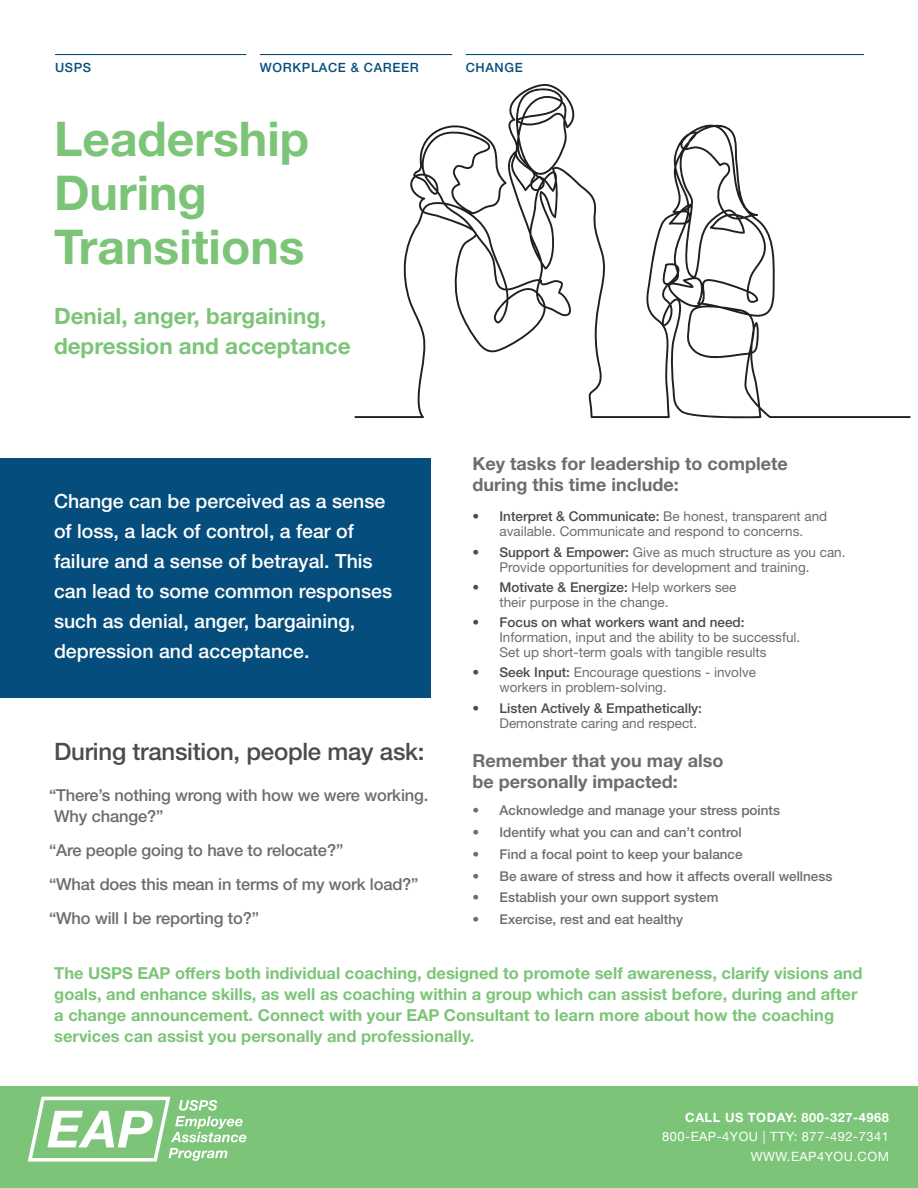
<style>
.page{position:relative;width:918px;height:1188px;background:#fff}
.page>*{position:absolute;margin:0;border:0;box-sizing:border-box;transform-origin:0 0}
.t1{font:700 48px/54.2px "Helvetica Neue LT Std";color:#7cc578}
.t2{font:500 24px "Helvetica Neue LT Std";letter-spacing:-.01em;color:#4a4b4b}
.t3{font:700 22.5px/30px "Helvetica Neue LT Std";color:#7cc578}
.t4{font:500 19.5px/30px "Helvetica Neue LT Std";color:#fff}
.t5{font:700 18px/21px "Helvetica Neue LT Std";color:#6c6d70}
.t6{font:700 16.5px/21px "Helvetica Neue LT Std";color:#7cc578}
.t7{font:500 16.5px/33.8px "Helvetica Neue LT Std";letter-spacing:-.01em;color:#6c6d70}
.t8{font:13.5px/15px "Helvetica Neue LT Std";color:#6c6d70}
.t9{font:500 13.5px "Helvetica Neue LT Std";color:#6c6d70}
.t10{font:500 13.5px "Helvetica Neue LT Std";color:#4a4b4b}
.t11{font:12.9px/19px "Helvetica Neue LT Std";letter-spacing:.04em;color:#fff;text-align:right}
.t12{font:700 12.9px "Helvetica Neue LT Std";letter-spacing:.04em;color:#fff}
.t13{font:500 12.75px "Helvetica Neue LT Std";letter-spacing:.05em;color:#044d7c}
.s1{font-weight:500;color:#4a4b4b}
</style>
<div class="page">
<div style="left:0;top:1087px;width:918px;height:101px;background:#7cc578"></div>
<svg style="left:28px;top:1097px;width:218px;height:65px"></svg>
<div style="left:0;top:458px;width:431px;height:240px;background:#044d7c"></div>
<svg style="left:354px;top:83px;width:557px;height:335px"></svg>
<hr style="left:55px;top:54px;width:191px;height:1px;background:#044d7c">
<hr style="left:260px;top:54px;width:192px;height:1px;background:#044d7c">
<hr style="left:466px;top:54px;width:398px;height:1px;background:#044d7c">
<p class="t13" style="left:55px;top:60px;width:38px">USPS</p>
<p class="t13" style="left:260px;top:60px;width:160px">WORKPLACE &amp; CAREER</p>
<p class="t13" style="left:466px;top:60px;width:59px">CHANGE</p>
<h1 class="t1" style="left:54px;top:111px;width:257px">Leadership<br>During<br>Transitions</h1>
<h3 class="t3" style="left:54px;top:301px;width:298px">Denial, anger, bargaining, depression and acceptance</h3>
<h3 class="t4" style="left:54px;top:486px;width:340px">Change can be perceived as a sense of loss, a lack of control, a fear of failure and a sense of betrayal. This can lead to some common responses such as denial, anger, bargaining, depression and acceptance.</h3>
<h2 class="t2" style="left:54px;top:737px;width:372px">During transition, people may ask:</h2>
<p class="t7" style="left:54px;top:785px;width:376px;line-height:21px;text-indent:-5px">“There’s nothing wrong with how we were working.<br>Why change?”</p>
<p class="t7" style="left:49px;top:833px;width:371px">“Are people going to have to relocate?”<br>“What does this mean in terms of my work load?” “Who will I be reporting to?”</p>
<h3 class="t5" style="left:472px;top:453px;width:317px">Key tasks for leadership to complete during this time include:</h3>
<p class="t8" style="left:472px;top:509px;width:356px;text-align:center"><span class="s1">• Interpret &amp; Communicate:</span> Be honest, transparent and available. Communicate and respond to concerns.</p>
<p class="t8" style="left:500px;top:544px;width:348px;text-indent:-27px"><span class="s1">• Support &amp; Empower:</span> Give as much structure as you can.<br>Provide opportunities for development and training.</p>
<p class="t8" style="left:500px;top:579px;width:238px;text-indent:-27px"><span class="s1">• Motivate &amp; Energize:</span> Help workers see their purpose in the change.</p>
<p class="t10" style="left:472px;top:614px;width:274px">• Focus on what workers want and need:</p>
<p class="t8" style="left:500px;top:630px;width:302px">Information, input and the ability to be successful.<br>Set up short-term goals with tangible results</p>
<p class="t8" style="left:500px;top:665px;width:258px;text-indent:-27px"><span class="s1">• Seek Input:</span> Encourage questions - involve workers in problem-solving.</p>
<p class="t10" style="left:472px;top:700px;width:231px">• Listen Actively &amp; Empathetically:</p>
<p class="t8" style="left:500px;top:715px;width:199px">Demonstrate caring and respect.</p>
<h3 class="t5" style="left:472px;top:749px;width:252px">Remember that you may also be personally impacted:</h3>
<p class="t9" style="left:472px;top:803px;width:309px">• Acknowledge and manage your stress points</p>
<p class="t9" style="left:472px;top:824px;width:271px">• Identify what you can and can’t control</p>
<p class="t9" style="left:472px;top:846px;width:272px">• Find a focal point to keep your balance</p>
<p class="t9" style="left:472px;top:868px;width:361px">• Be aware of stress and how it affects overall wellness</p>
<p class="t9" style="left:472px;top:890px;width:248px">• Establish your own support system</p>
<p class="t9" style="left:472px;top:911px;width:212px">• Exercise, rest and eat healthy</p>
<p class="t6" style="left:54px;top:962px;width:810px">The USPS EAP offers both individual coaching, designed to promote self awareness, clarify visions and goals, and enhance skills, as well as coaching within a group which can assist before, during and after a change announcement. Connect with your EAP Consultant to learn more about how the coaching services can assist you personally and professionally.</p>
<p class="t12" style="left:685px;top:1110px;width:205px">CALL US TODAY: 800-327-4968</p>
<p class="t11" style="left:662px;top:1127px;width:228px">800-EAP-4YOU | TTY: 877-492-7341<br>WWW.EAP4YOU.COM</p>
</div>
